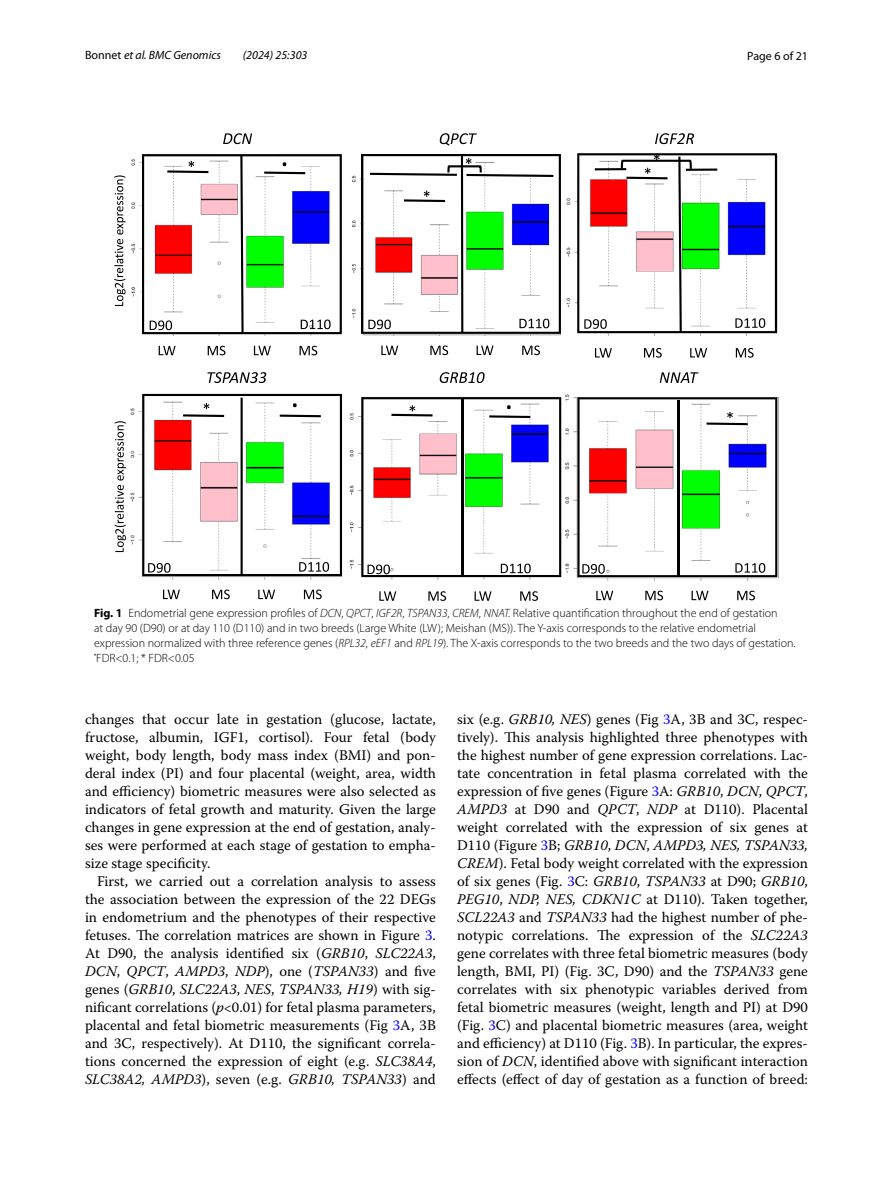
<style>
.page{position:relative;width:893px;height:1187px;background:#fff}
.page>*{position:absolute;margin:0;border:0;box-sizing:border-box;transform-origin:0 0}
.t1{font:14.7px/18px "Warnock Pro";color:#000;text-align:justify}
.t2{font:300 12px/15px "Myriad Pro";color:#000}
.t3{font:italic 12px "Myriad Pro";color:#000}
.t4{font:12px "Myriad Pro";color:#000}
.s1{font-style:normal}
.s2{font-weight:700}
.s3{font-style:italic}
.s4{color:#00f}
</style>
<div class="page">
<img style="left:565px;top:394px;width:213px;height:187px">
<img style="left:349px;top:413px;width:212px;height:167px">
<img style="left:566px;top:154px;width:212px;height:181px">
<img style="left:130px;top:393px;width:212px;height:187px">
<img style="left:351px;top:175px;width:210px;height:161px">
<img style="left:131px;top:159px;width:211px;height:177px">
<svg style="left:223px;top:133px;width:29px;height:11px"></svg>
<svg style="left:440px;top:133px;width:37px;height:12px"></svg>
<svg style="left:655px;top:133px;width:39px;height:11px"></svg>
<svg style="left:207px;top:372px;width:59px;height:11px"></svg>
<svg style="left:440px;top:372px;width:45px;height:11px"></svg>
<svg style="left:660px;top:372px;width:38px;height:11px"></svg>
<svg style="left:577px;top:397px;width:200px;height:180px"></svg>
<svg style="left:159px;top:346px;width:17px;height:9px"></svg>
<svg style="left:208px;top:346px;width:17px;height:9px"></svg>
<svg style="left:254px;top:346px;width:17px;height:9px"></svg>
<svg style="left:300px;top:346px;width:17px;height:9px"></svg>
<svg style="left:381px;top:345px;width:17px;height:10px"></svg>
<svg style="left:430px;top:345px;width:18px;height:10px"></svg>
<svg style="left:477px;top:345px;width:16px;height:10px"></svg>
<svg style="left:522px;top:345px;width:18px;height:10px"></svg>
<svg style="left:595px;top:348px;width:17px;height:9px"></svg>
<svg style="left:644px;top:348px;width:18px;height:9px"></svg>
<svg style="left:690px;top:348px;width:17px;height:9px"></svg>
<svg style="left:736px;top:348px;width:18px;height:9px"></svg>
<svg style="left:163px;top:589px;width:17px;height:10px"></svg>
<svg style="left:212px;top:589px;width:18px;height:10px"></svg>
<svg style="left:258px;top:589px;width:17px;height:10px"></svg>
<svg style="left:304px;top:589px;width:18px;height:10px"></svg>
<svg style="left:379px;top:591px;width:17px;height:9px"></svg>
<svg style="left:428px;top:591px;width:18px;height:10px"></svg>
<svg style="left:475px;top:591px;width:16px;height:9px"></svg>
<svg style="left:520px;top:591px;width:18px;height:10px"></svg>
<svg style="left:596px;top:590px;width:17px;height:10px"></svg>
<svg style="left:645px;top:590px;width:18px;height:10px"></svg>
<svg style="left:691px;top:590px;width:17px;height:10px"></svg>
<svg style="left:737px;top:590px;width:18px;height:10px"></svg>
<svg style="left:142px;top:154px;width:200px;height:180px"></svg>
<svg style="left:361px;top:154px;width:200px;height:180px"></svg>
<svg style="left:577px;top:153px;width:200px;height:180px"></svg>
<svg style="left:142px;top:394px;width:200px;height:182px"></svg>
<svg style="left:361px;top:397px;width:200px;height:180px"></svg>
<svg style="left:114px;top:175px;width:12px;height:131px"></svg>
<svg style="left:115px;top:421px;width:11px;height:131px"></svg>
<p class="t3" style="left:85px;top:48px;width:137px"><span class="s1">Bonnet</span> et al. BMC Genomics</p>
<p class="t3" style="left:243px;top:48px;width:66px">(2024) 25:303</p>
<p class="t4" style="left:747px;top:48px;width:62px">Page 6 of 21</p>
<p class="t2" style="left:94px;top:605px;width:703px"><span class="s2">Fig. 1</span> Endometrial gene expression profiles of <span class="s3">DCN</span>, <span class="s3">QPCT</span>, <span class="s3">IGF2R</span>, <span class="s3">TSPAN33</span>, <span class="s3">CREM</span>, <span class="s3">NNAT.</span> Relative quantification throughout the end of gestation<br>at day 90 (D90) or at day 110 (D110) and in two breeds (Large White (LW); Meishan (MS)). The Y-axis corresponds to the relative endometrial expression normalized with three reference genes (<span class="s3">RPL32</span>, <span class="s3">eEF1</span> and <span class="s3">RPL19</span>). The X-axis corresponds to the two breeds and the two days of gestation.</p>
<p class="t2" style="left:94px;top:650px;width:102px"><sup>•</sup>FDR&lt;0.1; * FDR&lt;0.05</p>
<p class="t1" style="left:85px;top:710px;width:352px">changes that occur late in gestation (glucose, lactate, fructose, albumin, IGF1, cortisol). Four fetal (body weight, body length, body mass index (BMI) and pon&shy;deral index (PI) and four placental (weight, area, width and efficiency) biometric measures were also selected as indicators of fetal growth and maturity. Given the large changes in gene expression at the end of gestation, analy&shy;ses were performed at each stage of gestation to empha&shy;size stage specificity.</p>
<p class="t1" style="left:85px;top:872px;width:352px;text-indent:12px">First, we carried out a correlation analysis to assess the association between the expression of the 22 DEGs in endometrium and the phenotypes of their respective fetuses. The correlation matrices are shown in Figure <span class="s4">3</span>.<br>At D90, the analysis identified six (<span class="s3">GRB10</span>, <span class="s3">SLC22A3</span>, <span class="s3">DCN</span>, <span class="s3">QPCT</span>, <span class="s3">AMPD3</span>, <span class="s3">NDP</span>), one (<span class="s3">TSPAN33</span>) and five genes (<span class="s3">GRB10</span>, <span class="s3">SLC22A3</span>, <span class="s3">NES</span>, <span class="s3">TSPAN33, H19</span>) with sig&shy;nificant correlations (<span class="s3">p</span>&lt;0.01) for fetal plasma parameters, placental and fetal biometric measurements (Fig <span class="s4">3</span>A, 3B and 3C, respectively). At D110, the significant correla&shy;tions concerned the expression of eight (e.g. <span class="s3">SLC38A4</span>, <span class="s3">SLC38A2, AMPD3</span>), seven (e.g. <span class="s3">GRB10, TSPAN33</span>) and</p>
<p class="t1" style="left:457px;top:710px;width:352px">six (e.g. <span class="s3">GRB10, NES</span>) genes (Fig <span class="s4">3</span>A, 3B and 3C, respec&shy;tively). This analysis highlighted three phenotypes with the highest number of gene expression correlations. Lac&shy;tate concentration in fetal plasma correlated with the expression of five genes (Figure <span class="s4">3</span>A: <span class="s3">GRB10</span>, <span class="s3">DCN</span>, <span class="s3">QPCT</span>, <span class="s3">AMPD3</span> at D90 and <span class="s3">QPCT</span>, <span class="s3">NDP</span> at D110). Placental weight correlated with the expression of six genes at D110 (Figure <span class="s4">3</span>B; <span class="s3">GRB10</span>, <span class="s3">DCN</span>, <span class="s3">AMPD3, NES, TSPAN33, CREM</span>). Fetal body weight correlated with the expression of six genes (Fig. <span class="s4">3</span>C: <span class="s3">GRB10</span>, <span class="s3">TSPAN33</span> at D90; <span class="s3">GRB10</span>, <span class="s3">PEG10</span>, <span class="s3">NDP, NES, CDKN1C</span> at D110). Taken together, <span class="s3">SCL22A3</span> and <span class="s3">TSPAN33</span> had the highest number of phe&shy;notypic correlations. The expression of the <span class="s3">SLC22A3 </span>gene correlates with three fetal biometric measures (body length, BMI, PI) (Fig. 3C, D90) and the <span class="s3">TSPAN33</span> gene correlates with six phenotypic variables derived from fetal biometric measures (weight, length and PI) at D90 (Fig. <span class="s4">3</span>C) and placental biometric measures (area, weight and efficiency) at D110 (Fig. <span class="s4">3</span>B). In particular, the expres&shy;sion of <span class="s3">DCN</span>, identified above with significant interaction effects (effect of day of gestation as a function of breed:</p>
</div>
